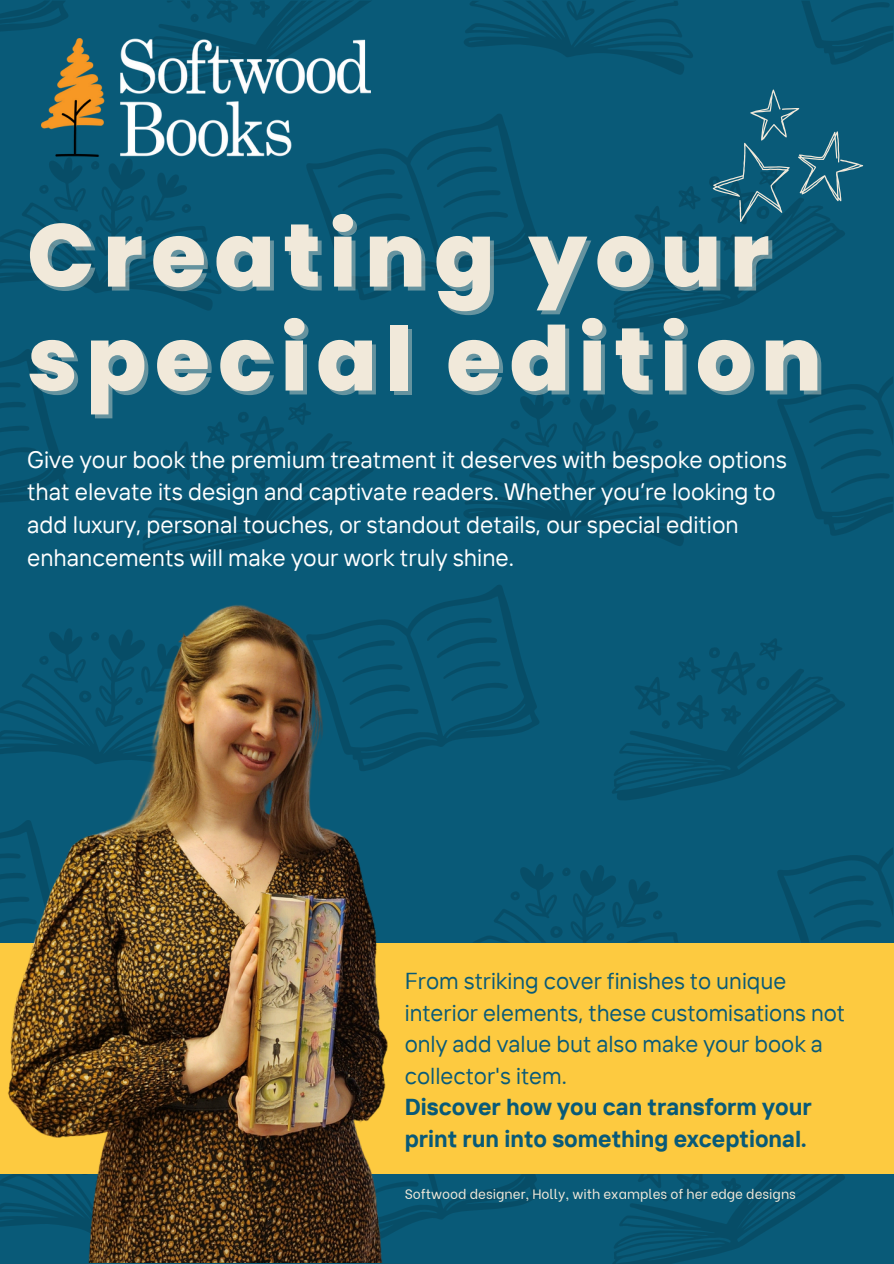
<style>
.page{position:relative;width:894px;height:1264px;background:#fff}
.page>*{position:absolute;margin:0;border:0;box-sizing:border-box;transform-origin:0 0}
.t1{font:800 89.1px "Poppins";letter-spacing:.095em;color:#f1e9da}
.t2{font:23.7px/32.7px "TT Interphases";color:#fff}
.t3{font:23.1px/31.5px "TT Interphases";color:#095a78}
.t4{font:13.5px "Be Vietnam";color:#f1e9da}
.s1{font-weight:700}
</style>
<div class="page">
<div style="left:0;top:0;width:893px;height:1263px;background:#095a78"></div>
<svg style="left:612px;top:638px;width:233px;height:162px"></svg>
<svg style="left:777px;top:377px;width:116px;height:159px"></svg>
<svg style="left:802px;top:1px;width:91px;height:64px"></svg>
<svg style="left:159px;top:403px;width:215px;height:104px"></svg>
<svg style="left:463px;top:393px;width:230px;height:153px"></svg>
<svg style="left:426px;top:585px;width:113px;height:162px"></svg>
<svg style="left:154px;top:1px;width:217px;height:93px"></svg>
<svg style="left:464px;top:1px;width:229px;height:74px"></svg>
<svg style="left:306px;top:114px;width:233px;height:186px"></svg>
<svg style="left:0;top:157px;width:221px;height:153px"></svg>
<svg style="left:0;top:349px;width:68px;height:153px"></svg>
<svg style="left:0;top:1px;width:68px;height:30px"></svg>
<svg style="left:613px;top:1174px;width:232px;height:89px"></svg>
<svg style="left:777px;top:848px;width:116px;height:95px"></svg>
<svg style="left:473px;top:864px;width:205px;height:79px"></svg>
<svg style="left:426px;top:1174px;width:113px;height:45px"></svg>
<img style="left:42px;top:38px;width:328px;height:118px">
<div style="left:0;top:943px;width:893px;height:231px;background:#fdca40"></div>
<img style="left:0;top:507px;width:426px;height:755px">
<svg style="left:612px;top:89px;width:251px;height:240px"></svg>
<p class="t1" style="left:27px;top:193px;width:743px">Creating your</p>
<p class="t1" style="left:27px;top:297px;width:796px">special edition</p>
<p class="t2" style="left:27px;top:442px;width:761px">Give your book the premium treatment it deserves with bespoke options that elevate its design and captivate readers. Whether you’re looking to add luxury, personal touches, or standout details, our special edition enhancements will make your work truly shine.</p>
<h2 class="t3" style="left:404px;top:964px;width:442px">From striking cover finishes to unique interior elements, these customisations not only add value but also make your book a collector's item.<br><span class="s1">Discover how you can transform your print run into something exceptional.</span></h2>
<p class="t4" style="left:404px;top:1182px;width:392px">Softwood designer, Holly, with examples of her edge designs</p>
</div>
